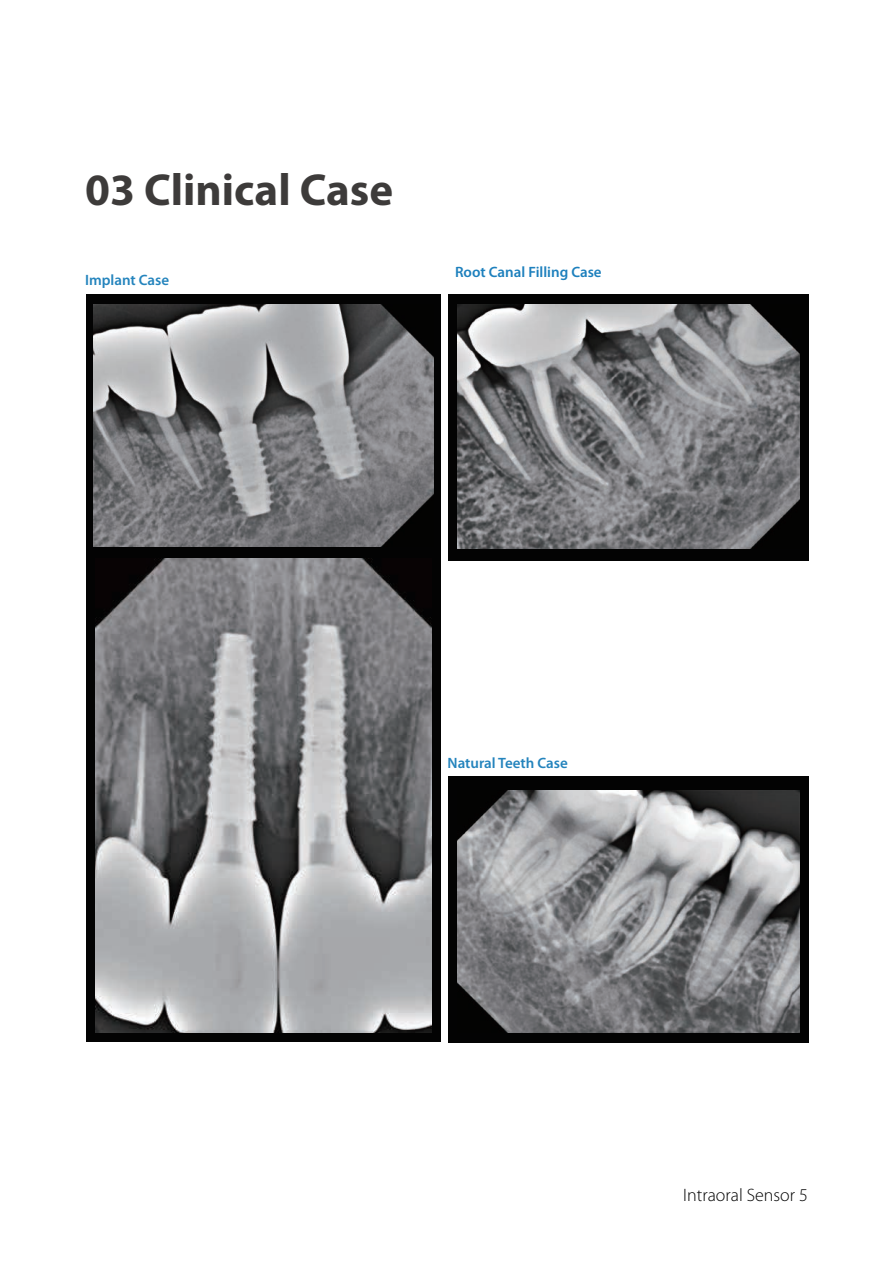
<style>
.page{position:relative;width:893px;height:1263px;background:#fff}
.page>*{position:absolute;margin:0;border:0;box-sizing:border-box;transform-origin:0 0}
.t1{font:700 45px "Myriad Pro";color:#3d3b3a}
.t2{font:300 18px "Myriad Pro";color:#030303}
.t3{font:600 15px "Myriad Pro";color:#2484bd}
.t4{font:600 15px "Myriad Pro";color:#1d80bd}
</style>
<div class="page">
<div style="left:86px;top:294px;width:355px;height:748px;background:#030303"></div>
<div style="left:448px;top:776px;width:361px;height:266px;background:#030303"></div>
<div style="left:448px;top:294px;width:361px;height:267px;background:#030303"></div>
<img style="left:458px;top:305px;width:341px;height:244px">
<img style="left:95px;top:558px;width:337px;height:475px">
<img style="left:93px;top:304px;width:341px;height:242px">
<img style="left:458px;top:790px;width:341px;height:243px">
<h1 class="t1" style="left:85px;top:165px;width:310px">03 Clinical Case</h1>
<p class="t3" style="left:85px;top:270px;width:86px">Implant Case</p>
<p class="t4" style="left:455px;top:262px;width:148px">Root Canal Filling Case</p>
<p class="t3" style="left:448px;top:754px;width:122px">Natural Teeth Case</p>
<p class="t2" style="left:683px;top:1185px;width:126px">Intraoral Sensor 5</p>
</div>
